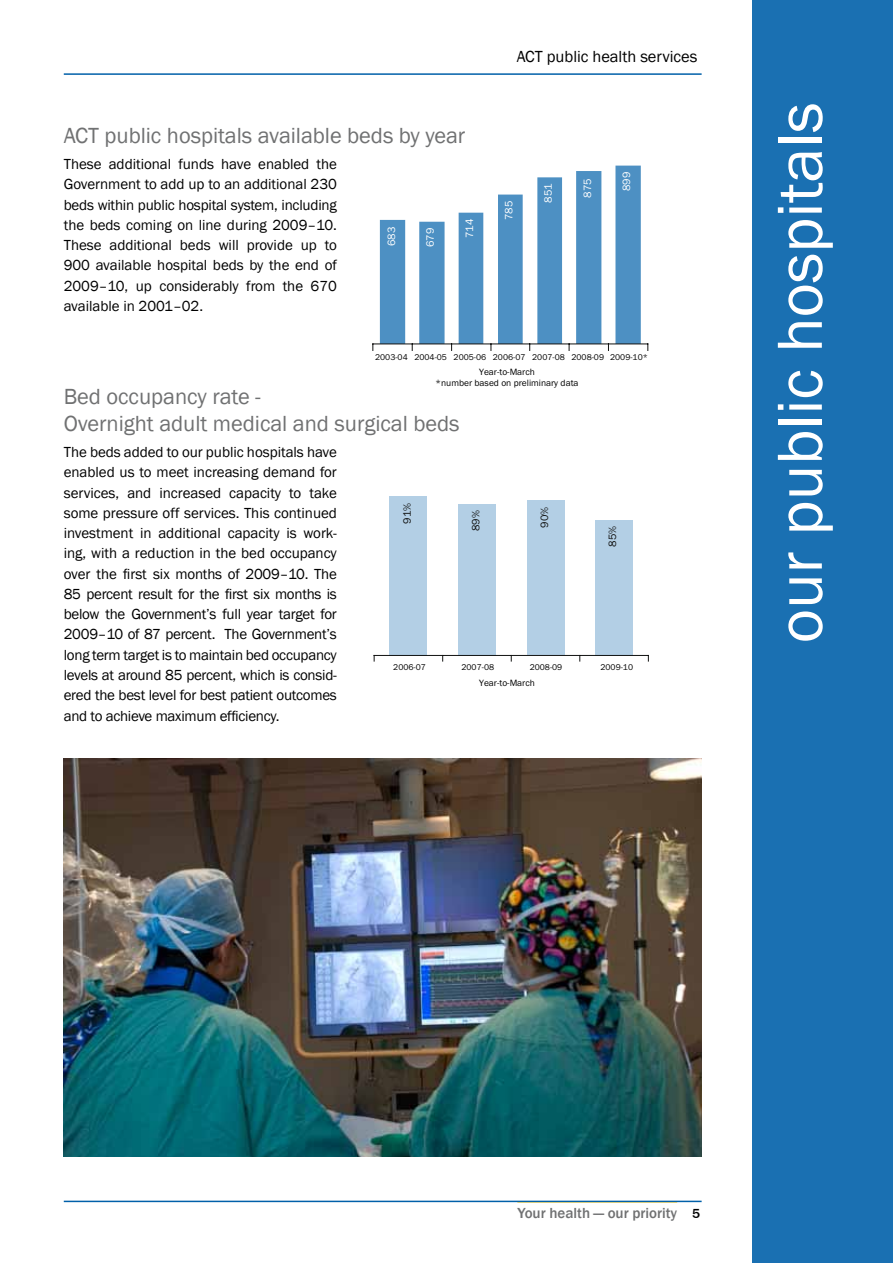
<style>
.page{position:relative;width:893px;height:1263px;background:#fff}
.page>*{position:absolute;margin:0;border:0;box-sizing:border-box;transform-origin:0 0}
.t1{font:66px "Franklin Gothic";letter-spacing:-.005em;color:#fff}
.t2{font:22.5px/27px "Franklin Gothic";letter-spacing:-.005em;color:#707172}
.t3{font:16.5px "Franklin Gothic";letter-spacing:-.005em;color:#000}
.t4{font:15px/20.2px "Franklin Gothic";letter-spacing:-.015em;color:#000;text-align:justify}
.t5{font:500 15px "Franklin Gothic";color:#707172}
.t6{font:10.95px "Franklin Gothic";color:#fff}
.t7{font:10.95px "Franklin Gothic";color:#111211}
.t8{font:9.45px/11.4px "Franklin Gothic";color:#000;text-align:center}
.t9{font:8.7px "Franklin Gothic";color:#000}
.s1{font-size:13.5px;color:#000}
</style>
<div class="page">
<hr style="left:517px;top:1201px;width:160px;height:2px;background:#fed74d">
<div style="left:753px;top:0;width:140px;height:1263px;background:#1a70b2"></div>
<div style="left:380px;top:220px;width:25px;height:124px;background:#4d90c3"></div>
<svg style="left:419px;top:222px;width:26px;height:122px;background:#5192c3"></svg>
<div style="left:459px;top:213px;width:24px;height:131px;background:#4d90c3"></div>
<div style="left:498px;top:195px;width:25px;height:149px;background:#4d90c3"></div>
<div style="left:537px;top:177px;width:25px;height:167px;background:#4d90c3"></div>
<div style="left:576px;top:171px;width:25px;height:173px;background:#4d90c3"></div>
<svg style="left:615px;top:166px;width:26px;height:178px;background:#5192c4"></svg>
<hr style="left:373px;top:344px;width:275px;height:1px;background:#111211">
<div style="left:389px;top:496px;width:38px;height:159px;background:#b3cfe5"></div>
<div style="left:458px;top:504px;width:38px;height:151px;background:#b3cfe5"></div>
<div style="left:527px;top:500px;width:37px;height:155px;background:#b3cfe5"></div>
<div style="left:595px;top:520px;width:38px;height:135px;background:#b3cfe5"></div>
<hr style="left:374px;top:655px;width:274px;height:1px;background:#111211">
<hr style="left:64px;top:73px;width:638px;height:2px;background:#0060a9">
<hr style="left:64px;top:1201px;width:638px;height:1px;background:#0060a9">
<img style="left:64px;top:758px;width:638px;height:399px">
<h2 class="t2" style="left:64px;top:123px;width:403px">ACT public hospitals available beds by year</h2>
<p class="t4" style="left:64px;top:154px;width:275px">These additional funds have enabled the Government to add up to an additional 230 beds within public hospital system, including the beds coming on line during 2009–10.<br>These additional beds will provide up to 900 available hospital beds by the end of 2009–10, up considerably from the 670 available in 2001–02.</p>
<p class="t6" style="left:463px;top:238px;width:21px;rotate:-90deg">714</p>
<p class="t6" style="left:385px;top:246px;width:21px;rotate:-90deg">683</p>
<p class="t6" style="left:423px;top:247px;width:21px;rotate:-90deg">679</p>
<p class="t3" style="left:517px;top:46px;width:182px">ACT public health services</p>
<p class="t6" style="left:502px;top:220px;width:21px;rotate:-90deg">785</p>
<p class="t6" style="left:541px;top:203px;width:21px;rotate:-90deg">851</p>
<p class="t6" style="left:581px;top:197px;width:21px;rotate:-90deg">875</p>
<p class="t6" style="left:620px;top:191px;width:21px;rotate:-90deg">899</p>
<p class="t9" style="left:375px;top:352px;width:113px">2003-04 2004-05 2005-06</p>
<p class="t9" style="left:493px;top:352px;width:156px">2006-07 2007-08 2008-09 2009-10*</p>
<p class="t8" style="left:436px;top:366px;width:144px">Year-to-March<br>*number based on preliminary data</p>
<h2 class="t2" style="left:64px;top:384px;width:397px">Bed occupancy rate -<br>Overnight adult medical and surgical beds</h2>
<p class="t4" style="left:64px;top:442px;width:275px">The beds added to our public hospitals have enabled us to meet increasing demand for services, and increased capacity to take some pressure off services. This continued investment in additional capacity is work&shy;ing, with a reduction in the bed occupancy over the first six months of 2009–10. The 85 percent result for the first six months is below the Government’s full year target for 2009–10 of 87 percent. The Government’s long term target is to maintain bed occupancy levels at around 85 percent, which is consid&shy;ered the best level for best patient outcomes and to achieve maximum efficiency.</p>
<p class="t7" style="left:400px;top:523px;width:22px;rotate:-90deg">91%</p>
<p class="t7" style="left:469px;top:531px;width:22px;rotate:-90deg">89%</p>
<p class="t7" style="left:538px;top:528px;width:22px;rotate:-90deg">90%</p>
<p class="t7" style="left:605px;top:547px;width:22px;rotate:-90deg">85%</p>
<p class="t9" style="left:393px;top:662px;width:34px">2006-07</p>
<p class="t9" style="left:461px;top:662px;width:34px">2007-08</p>
<p class="t9" style="left:530px;top:662px;width:34px">2008-09</p>
<p class="t9" style="left:600px;top:662px;width:34px">2009-10</p>
<p class="t8" style="left:479px;top:677px;width:57px">Year-to-March</p>
<h1 class="t1" style="left:759px;top:643px;width:542px;rotate:-90deg">our public hospitals</h1>
<p class="t5" style="left:517px;top:1203px;width:184px">Your health — our priority <span class="s1">5</span></p>
</div>
